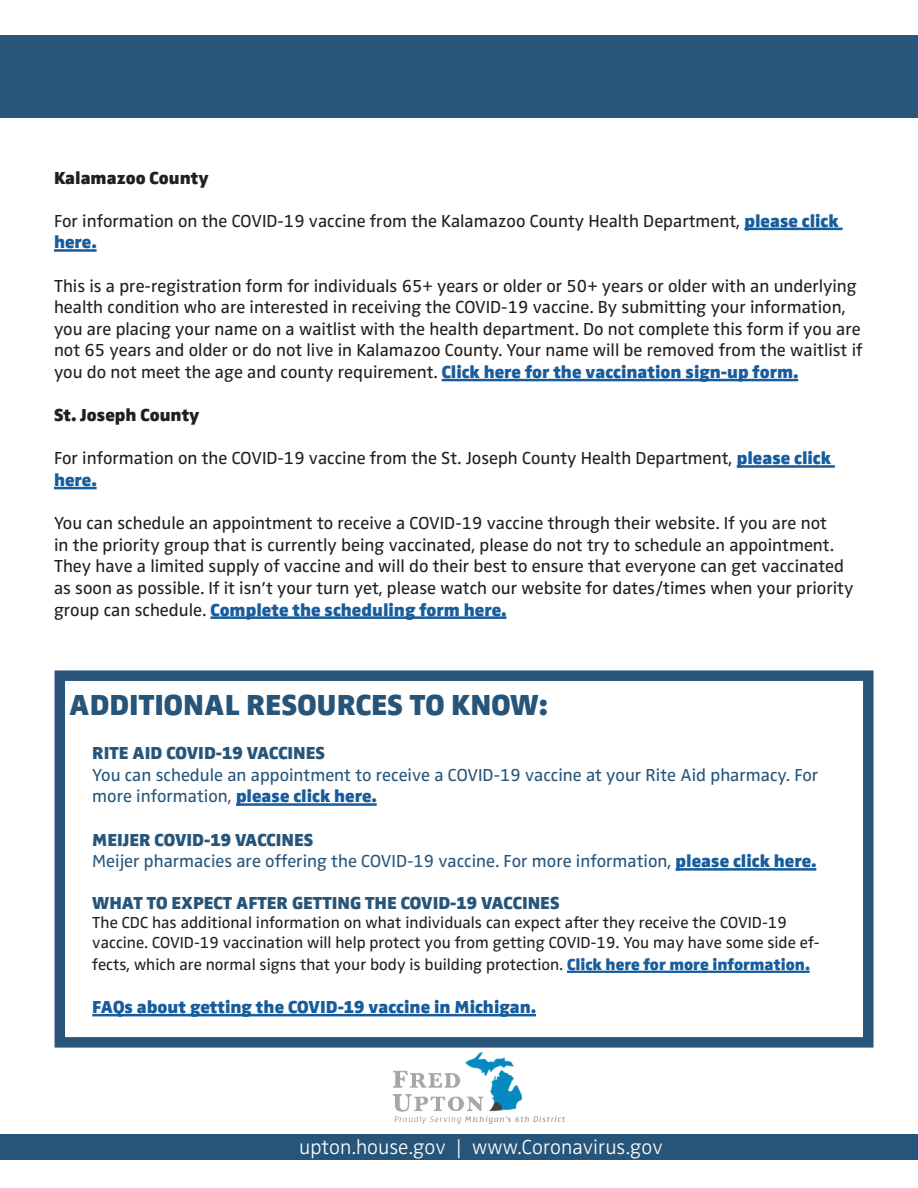
<style>
.page{position:relative;width:918px;height:1188px;background:#fff}
.page>*{position:absolute;margin:0;border:0;box-sizing:border-box;transform-origin:0 0}
.t1{font:900 30px "Zwo Pro";color:#27557a}
.t2{font:300 21px "Zwo Pro";color:#fff}
.t3{font:18px/21.6px "Zwo Pro";color:#231f20}
.t4{font:18px/21.6px "Zwo Pro";color:#27557a}
.t5{font:900 18px "Zwo Pro";color:#27557a}
.t6{font:900 18px "Zwo Pro";color:#175d9e}
.t7{font:900 18px "Zwo Pro";color:#231f20}
.t8{font:16.5px/21.6px "Zwo Pro";color:#231f20}
.s1{font-weight:900;color:#175d9e}
</style>
<div class="page">
<img style="left:392px;top:1052px;width:173px;height:72px">
<div style="left:55px;top:670px;width:819px;height:378px;border:10px solid #2a567b"></div>
<hr style="left:236px;top:803px;width:141px;height:3px;background:#175d9e">
<hr style="left:676px;top:868px;width:140px;height:3px;background:#175d9e">
<hr style="left:567px;top:971px;width:243px;height:2px;background:#175d9e">
<hr style="left:92px;top:1014px;width:444px;height:2px;background:#175d9e">
<div style="left:0;top:35px;width:918px;height:83px;background:#2b567b"></div>
<div style="left:0;top:1134px;width:918px;height:26px;background:#27557a"></div>
<hr style="left:744px;top:228px;width:99px;height:2px;background:#175d9e">
<hr style="left:54px;top:249px;width:43px;height:3px;background:#175d9e">
<hr style="left:442px;top:379px;width:356px;height:2px;background:#175d9e">
<hr style="left:737px;top:465px;width:98px;height:3px;background:#175d9e">
<hr style="left:54px;top:487px;width:43px;height:2px;background:#175d9e">
<hr style="left:211px;top:616px;width:295px;height:3px;background:#175d9e">
<p class="t7" style="left:54px;top:163px;width:156px">Kalamazoo County</p>
<p class="t3" style="left:54px;top:209px;width:786px">For information on the COVID-19 vaccine from the Kalamazoo County Health Department, <span class="s1">please click here.</span></p>
<p class="t3" style="left:54px;top:273px;width:810px">This is a pre-registration form for individuals 65+ years or older or 50+ years or older with an underlying health condition who are interested in receiving the COVID-19 vaccine. By submitting your information, you are placing your name on a waitlist with the health department. Do not complete this form if you are not 65 years and older or do not live in Kalamazoo County. Your name will be removed from the waitlist if you do not meet the age and county requirement. <span class="s1">Click here for the vaccination sign-up form.</span></p>
<p class="t7" style="left:54px;top:401px;width:147px">St. Joseph County</p>
<p class="t3" style="left:54px;top:446px;width:778px">For information on the COVID-19 vaccine from the St. Joseph County Health Department, <span class="s1">please click here.</span></p>
<p class="t3" style="left:54px;top:511px;width:801px">You can schedule an appointment to receive a COVID-19 vaccine through their website. If you are not<br>in the priority group that is currently being vaccinated, please do not try to schedule an appointment.<br>They have a limited supply of vaccine and will do their best to ensure that everyone can get vaccinated as soon as possible. If it isn’t your turn yet, please watch our website for dates/times when your priority group can schedule. <span class="s1">Complete the scheduling form here.</span></p>
<p class="t1" style="left:69px;top:682px;width:480px">ADDITIONAL RESOURCES TO KNOW:</p>
<p class="t5" style="left:92px;top:739px;width:234px">RITE AID COVID-19 VACCINES</p>
<p class="t4" style="left:92px;top:763px;width:728px">You can schedule an appointment to receive a COVID-19 vaccine at your Rite Aid pharmacy. For more information, <span class="s1">please click here.</span></p>
<p class="t5" style="left:92px;top:826px;width:223px">MEIJER COVID-19 VACCINES</p>
<p class="t4" style="left:92px;top:849px;width:726px">Meijer pharmacies are offering the COVID-19 vaccine. For more information, <span class="s1">please click here.</span></p>
<p class="t5" style="left:92px;top:889px;width:469px">WHAT TO EXPECT AFTER GETTING THE COVID-19 VACCINES</p>
<p class="t8" style="left:92px;top:911px;width:696px">The CDC has additional information on what individuals can expect after they receive the COVID-19</p>
<p class="t8" style="left:92px;top:931px;width:729px">vaccine. COVID-19 vaccination will help protect you from getting COVID-19. You may have some side ef&shy;fects, which are normal signs that your body is building protection. <span class="s1">Click here for more information.</span></p>
<p class="t6" style="left:92px;top:993px;width:445px">FAQs about getting the COVID-19 vaccine in Michigan.</p>
<p class="t2" style="left:299px;top:1131px;width:365px">upton.house.gov | www.Coronavirus.gov</p>
</div>
